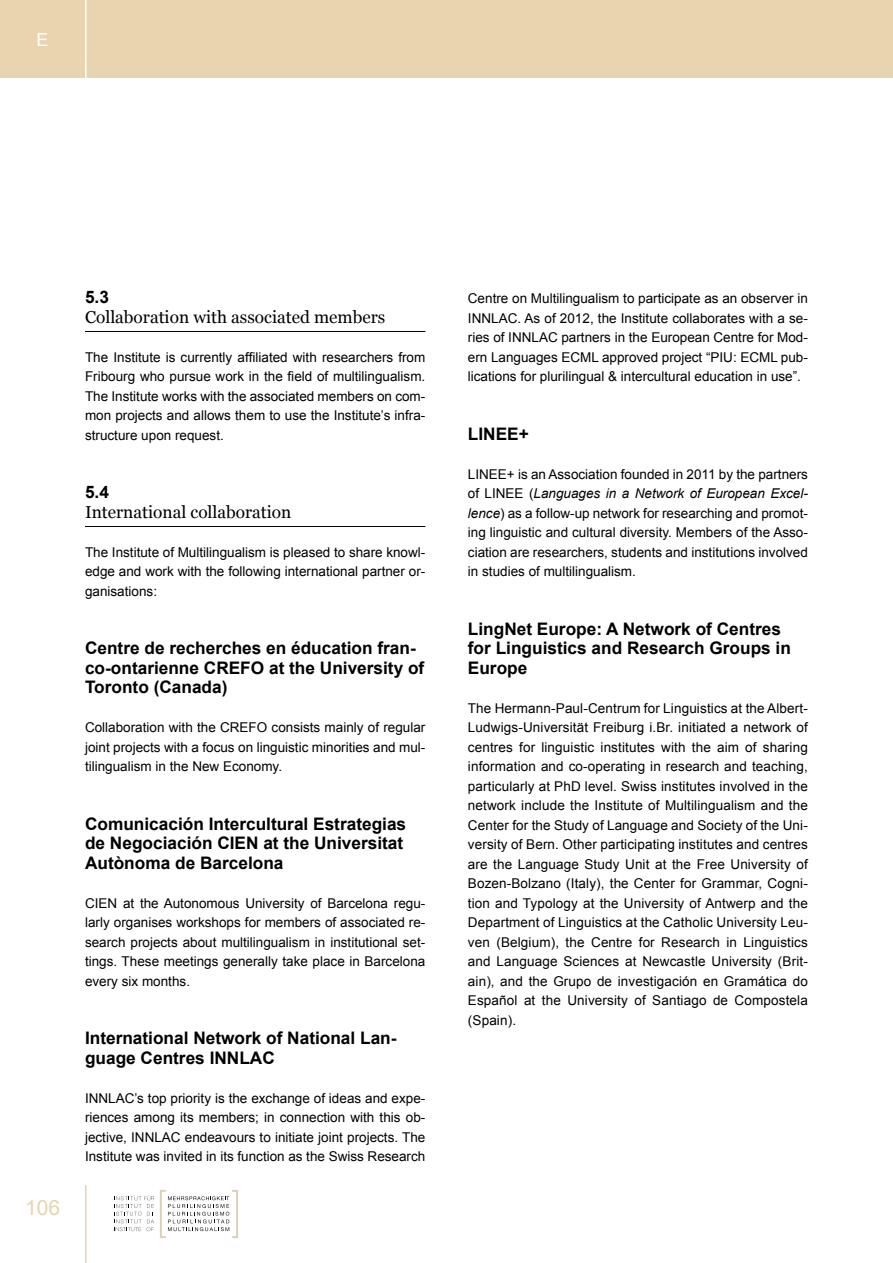
<style>
.page{position:relative;width:893px;height:1263px;background:#fff}
.page>*{position:absolute;margin:0;border:0;box-sizing:border-box;transform-origin:0 0}
.t1{font:21px "Arial";color:#e8d5af}
.t2{font:18px "Arial";color:#fff}
.t3{font:700 17.25px/19.5px "Arial";color:#000}
.t4{font:17.25px "Georgia";color:#000}
.t5{font:13.5px/19.5px "Arial";color:#000;text-align:justify}
.s1{font-style:italic}
</style>
<div class="page">
<div style="left:0;top:0;width:893px;height:78px;background:#e8d5af"></div>
<hr style="left:85px;top:0;width:2px;height:78px;background:#fff">
<hr style="left:85px;top:1185px;width:2px;height:78px;background:#e8d5af">
<svg style="left:114px;top:1195px;width:40px;height:36px"></svg>
<svg style="left:160px;top:1190px;width:78px;height:48px"></svg>
<hr style="left:85px;top:331px;width:340px;height:1px;background:#000">
<hr style="left:85px;top:526px;width:340px;height:1px;background:#000">
<h2 class="t2" style="left:37px;top:27px;width:14px">E</h2>
<h1 class="t1" style="left:25px;top:1194px;width:37px">106</h1>
<p class="t3" style="left:85px;top:288px;width:25px">5.3</p>
<p class="t4" style="left:85px;top:304px;width:302px">Collaboration with associated members</p>
<p class="t5" style="left:85px;top:347px;width:342px">The Institute is currently affiliated with researchers from Fribourg who pursue work in the field of multilingualism.<br>The Institute works with the associated members on com&shy;mon projects and allows them to use the Institute’s infra&shy;structure upon request.</p>
<p class="t3" style="left:85px;top:483px;width:25px">5.4</p>
<p class="t4" style="left:85px;top:499px;width:208px">International collaboration</p>
<p class="t5" style="left:85px;top:542px;width:342px">The Institute of Multilingualism is pleased to share knowl&shy;edge and work with the following international partner or&shy;ganisations:</p>
<p class="t3" style="left:85px;top:639px;width:341px">Centre de recherches en éducation fran&shy;co-ontarienne CREFO at the University of<br>Toronto (Canada)</p>
<p class="t5" style="left:85px;top:718px;width:342px">Collaboration with the CREFO consists mainly of regular joint projects with a focus on linguistic minorities and mul&shy;tilingualism in the New Economy.</p>
<p class="t3" style="left:85px;top:814px;width:323px">Comunicación Intercultural Estrategias de Negociación CIEN at the Universitat<br>Autònoma de Barcelona</p>
<p class="t5" style="left:85px;top:893px;width:342px">CIEN at the Autonomous University of Barcelona regu&shy;larly organises workshops for members of associated re&shy;search projects about multilingualism in institutional set&shy;tings. These meetings generally take place in Barcelona every six months.</p>
<p class="t3" style="left:85px;top:1029px;width:313px">International Network of National Lan&shy;guage Centres INNLAC</p>
<p class="t5" style="left:85px;top:1088px;width:342px">INNLAC’s top priority is the exchange of ideas and expe&shy;riences among its members; in connection with this ob&shy;jective, INNLAC endeavours to initiate joint projects. The Institute was invited in its function as the Swiss Research</p>
<p class="t5" style="left:468px;top:289px;width:342px">Centre on Multilingualism to participate as an observer in INNLAC. As of 2012, the Institute collaborates with a se&shy;ries of INNLAC partners in the European Centre for Mod&shy;ern Languages ECML approved project “PIU: ECML pub&shy;lications for plurilingual &amp; intercultural education in use”.</p>
<p class="t3" style="left:468px;top:424px;width:62px">LINEE+</p>
<p class="t5" style="left:468px;top:464px;width:342px">LINEE+ is an Association founded in 2011 by the partners of LINEE (<span class="s1">Languages in a Network of European Excel&shy;lence</span>) as a follow-up network for researching and promot&shy;ing linguistic and cultural diversity. Members of the Asso&shy;ciation are researchers, students and institutions involved in studies of multilingualism.</p>
<p class="t3" style="left:468px;top:619px;width:325px">LingNet Europe: A Network of Centres for Linguistics and Research Groups in<br>Europe</p>
<p class="t5" style="left:468px;top:698px;width:341px">The Hermann-Paul-Centrum for Linguistics at the Albert-Ludwigs-Universität Freiburg i.Br. initiated a network of centres for linguistic institutes with the aim of sharing information and co-operating in research and teaching, particularly at PhD level. Swiss institutes involved in the network include the Institute of Multilingualism and the Center for the Study of Language and Society of the Uni&shy;versity of Bern. Other participating institutes and centres are the Language Study Unit at the Free University of Bozen-Bolzano (Italy), the Center for Grammar, Cogni&shy;tion and Typology at the University of Antwerp and the Department of Linguistics at the Catholic University Leu&shy;ven (Belgium), the Centre for Research in Linguistics and Language Sciences at Newcastle University (Brit&shy;ain), and the Grupo de investigación en Gramática do Español at the University of Santiago de Compostela (Spain).</p>
</div>
